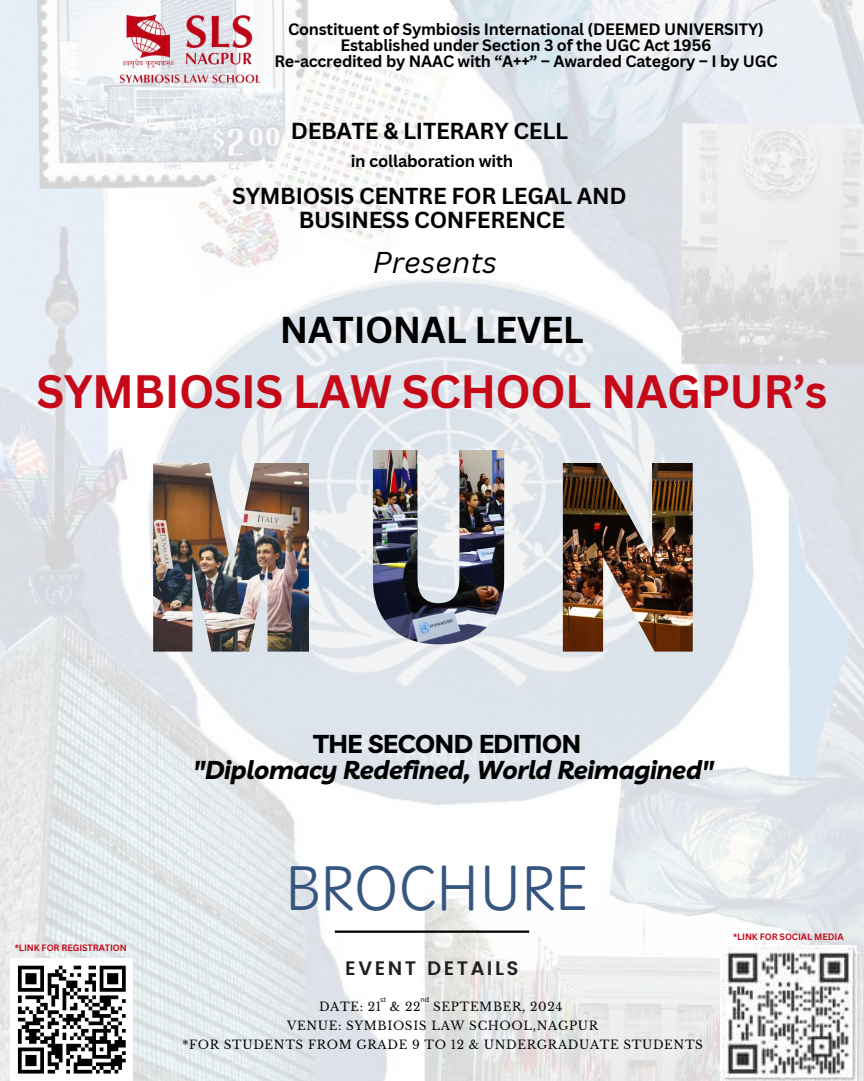
<style>
.page{position:relative;width:864px;height:1081px;background:#fff}
.page>*{position:absolute;margin:0;border:0;box-sizing:border-box;transform-origin:0 0}
.t1{font:46.65px "Playwrite US Modern";letter-spacing:-.015em;color:#365580}
.t2{font:700 45.53px "Canva Sans";letter-spacing:-.015em;color:#c50918}
.t3{font:700 36.38px "Canva Sans";letter-spacing:-.01em;color:#000}
.t4{font:italic 29.25px "Canva Sans";color:#000}
.t5{font:italic 700 25.72px "Livvic";letter-spacing:-.015em;color:#000}
.t6{font:700 25.72px "Livvic";letter-spacing:-.015em;color:#000}
.t7{font:700 22.5px/23.1px "Canva Sans";letter-spacing:-.015em;color:#000;text-align:center}
.t8{font:600 19.5px "Poppins";letter-spacing:.13em;color:#231f20}
.t9{font:700 16.5px "Canva Sans";letter-spacing:-.015em;color:#000}
.t10{font:700 16.05px/16px "Canva Sans";letter-spacing:-.015em;color:#000;text-align:center}
.t11{font:12px/19.1px "Libre Baskerville";letter-spacing:.05em;color:#070707;text-align:center}
.t12{font:700 9px "Canva Sans";letter-spacing:-.015em;color:#c50918}
.t13{font:6.98px "Canva Sans";color:#000}
.t14{font:6.9px "Canva Sans";color:#000}
</style>
<div class="page">
<img style="left:0;top:0;width:864px;height:1080px">
<img style="left:153px;top:463px;width:156px;height:188px">
<img style="left:373px;top:450px;width:131px;height:193px">
<img style="left:563px;top:463px;width:130px;height:188px">
<img style="left:109px;top:6px;width:156px;height:87px">
<hr style="left:335px;top:930px;width:194px;height:2px;background:#000">
<img style="left:721px;top:945px;width:135px;height:135px">
<div style="left:11px;top:957px;width:122px;height:123px;background:#fff"></div>
<svg style="left:18px;top:965px;width:108px;height:109px"></svg>
<p class="t10" style="left:274px;top:21px;width:505px">Constituent of Symbiosis International (DEEMED UNIVERSITY)<br>Established under Section 3 of the UGC Act 1956<br>Re-accredited by NAAC with “A++” – Awarded Category – I by UGC</p>
<h3 class="t7" style="left:291px;top:118px;width:279px">DEBATE &amp; LITERARY CELL</h3>
<p class="t9" style="left:351px;top:149px;width:164px">in collaboration with</p>
<h3 class="t7" style="left:232px;top:184px;width:396px">SYMBIOSIS CENTRE FOR LEGAL AND<br>BUSINESS CONFERENCE</h3>
<h3 class="t4" style="left:373px;top:241px;width:126px">Presents</h3>
<h3 class="t3" style="left:280px;top:303px;width:306px">NATIONAL LEVEL</h3>
<h2 class="t2" style="left:36px;top:359px;width:793px">SYMBIOSIS LAW SCHOOL NAGPUR’s</h2>
<h3 class="t6" style="left:314px;top:726px;width:269px">THE SECOND EDITION</h3>
<h3 class="t5" style="left:193px;top:753px;width:523px">"Diplomacy Redefined, World Reimagined"</h3>
<p class="t12" style="left:15px;top:940px;width:113px">*LINK FOR REGISTRATION</p>
<h1 class="t1" style="left:285px;top:866px;width:304px">BROCHURE</h1>
<p class="t8" style="left:345px;top:956px;width:175px">EVENT DETAILS</p>
<p class="t14" style="left:380px;top:994px;width:8px">st</p>
<p class="t13" style="left:420px;top:994px;width:10px">nd</p>
<p class="t11" style="left:182px;top:996px;width:522px">DATE: 21 &amp; 22 SEPTEMBER, 2024<br>VENUE: SYMBIOSIS LAW SCHOOL,NAGPUR<br>*FOR STUDENTS FROM GRADE 9 TO 12 &amp; UNDERGRADUATE STUDENTS</p>
<p class="t12" style="left:733px;top:930px;width:112px">*LINK FOR SOCIAL MEDIA</p>
</div>
